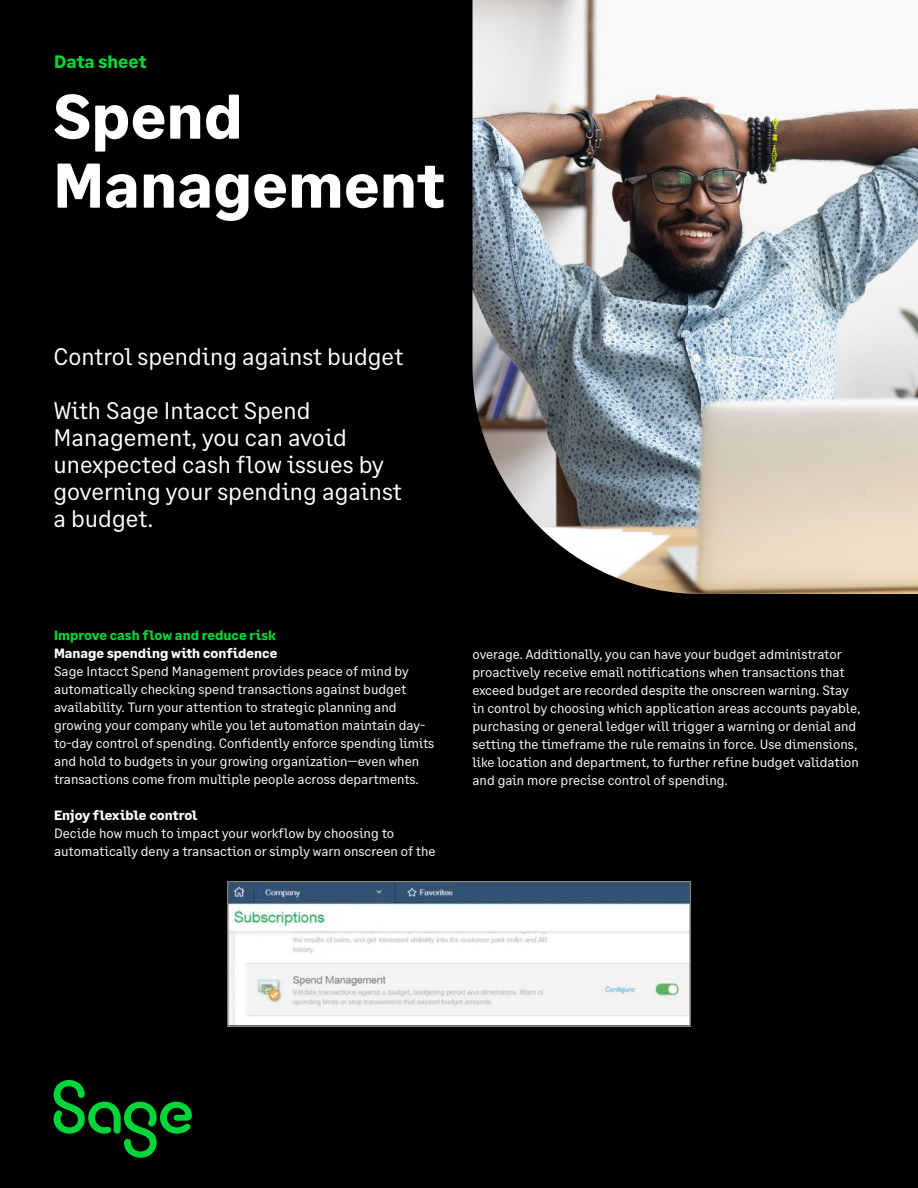
<style>
.page{position:relative;width:918px;height:1188px;background:#000}
.page>*{position:absolute;margin:0;border:0;box-sizing:border-box;transform-origin:0 0}
.t1{font:700 63px/69px "Sage Text";color:#fff}
.t2{font:24px/27px "Sage Text";color:#fff}
.t3{font:700 18px "Sage Text";color:#00d639}
.t4{font:13.5px/18px "Sage Text";color:#fff}
.t5{font:700 13.5px "Sage Text";color:#fff}
.t6{font:700 13.5px "Sage Text";color:#00d639}
</style>
<div class="page">
<img style="left:472px;top:0;width:446px;height:594px">
<img style="left:228px;top:881px;width:462px;height:145px">
<svg style="left:54px;top:1080px;width:138px;height:78px"></svg>
<h3 class="t3" style="left:54px;top:51px;width:94px">Data sheet</h3>
<h1 class="t1" style="left:53px;top:83px;width:393px">Spend<br>Management</h1>
<h2 class="t2" style="left:53px;top:343px;width:351px">Control spending against budget</h2>
<h2 class="t2" style="left:53px;top:397px;width:350px">With Sage Intacct Spend<br>Management, you can avoid unexpected cash flow issues by governing your spending against a budget.</h2>
<p class="t6" style="left:54px;top:627px;width:223px">Improve cash flow and reduce risk</p>
<p class="t5" style="left:54px;top:645px;width:225px">Manage spending with confidence</p>
<p class="t4" style="left:54px;top:663px;width:382px">Sage Intacct Spend Management provides peace of mind by automatically checking spend transactions against budget availability. Turn your attention to strategic planning and growing your company while you let automation maintain day&shy;to-day control of spending. Confidently enforce spending limits and hold to budgets in your growing organization—even when transactions come from multiple people across departments.</p>
<p class="t5" style="left:54px;top:807px;width:145px">Enjoy flexible control</p>
<p class="t4" style="left:54px;top:825px;width:383px">Decide how much to impact your workflow by choosing to automatically deny a transaction or simply warn onscreen of the</p>
<p class="t4" style="left:472px;top:645px;width:389px">overage. Additionally, you can have your budget administrator proactively receive email notifications when transactions that exceed budget are recorded despite the onscreen warning. Stay in control by choosing which application areas accounts payable, purchasing or general ledger will trigger a warning or denial and setting the timeframe the rule remains in force. Use dimensions, like location and department, to further refine budget validation and gain more precise control of spending.</p>
</div>
